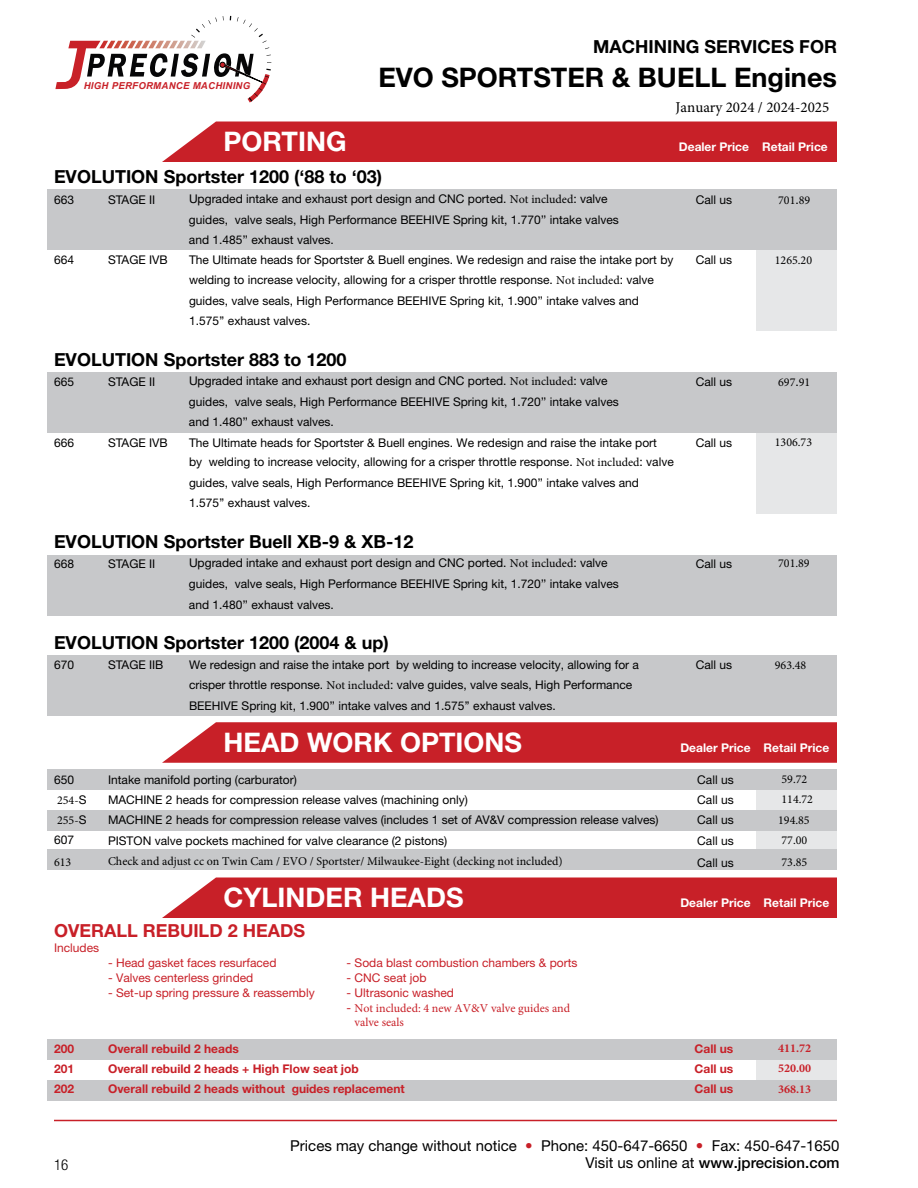
<style>
.page{position:relative;width:918px;height:1188px;background:#fff}
.page>*{position:absolute;margin:0;border:0;box-sizing:border-box;transform-origin:0 0}
.t1{font:700 27px "Helvetica Neue LT Std";color:#fff}
.t2{font:700 27px "Helvetica Neue LT Std";color:#000}
.t3{font:700 18px "Helvetica Neue LT Std";color:#000}
.t4{font:700 18px "Helvetica Neue LT Std";color:#c82028}
.t5{font:15px "Helvetica Neue LT Std";color:#000}
.t6{font:500 15px "Helvetica Neue LT Std";color:#000}
.t7{font:15px "Minion Pro";color:#000}
.t8{font:300 condensed 15px "Helvetica Neue LT Std";color:#000}
.t9{font:12px/20.5px "Helvetica Neue LT Std";color:#000}
.t10{font:12px/19.5px "Minion Pro";color:#000}
.t11{font:12px "Helvetica Neue LT Std";color:#c82028}
.t12{font:700 12px "Helvetica Neue LT Std";color:#c82028}
.t13{font:700 12px "Helvetica Neue LT Std";color:#fff}
.t14{font:12px/14.4px "Minion Pro";color:#c82028}
.t15{font:700 12px "Minion Pro";color:#c82028}
.t16{font:italic 700 9.6px "Arial";letter-spacing:.03em;color:#c82128}
.s1{font-family:"Minion Pro"}
.s2{font-family:"Helvetica Neue LT Std"}
.s3{color:#c82028}
.s4{font-weight:400}
</style>
<div class="page">
<svg style="left:55px;top:16px;width:216px;height:87px"></svg>
<hr style="left:54px;top:1120px;width:783px;height:1px;background:#c82028">
<div style="left:756px;top:250px;width:81px;height:81px;background:#e6e7e8"></div>
<div style="left:756px;top:433px;width:81px;height:81px;background:#e6e7e8"></div>
<div style="left:756px;top:769px;width:81px;height:83px;background:#e6e7e8"></div>
<div style="left:47px;top:189px;width:790px;height:61px;background:#c7c8ca"></div>
<div style="left:47px;top:372px;width:790px;height:61px;background:#c7c8ca"></div>
<div style="left:47px;top:555px;width:790px;height:60px;background:#c7c8ca"></div>
<div style="left:47px;top:655px;width:790px;height:61px;background:#c7c8ca"></div>
<div style="left:47px;top:770px;width:790px;height:20px;background:#c7c8ca"></div>
<div style="left:47px;top:810px;width:790px;height:20px;background:#c7c8ca"></div>
<svg style="left:162px;top:722px;width:675px;height:41px;background:#ca2b33"></svg>
<div style="left:162px;top:122px;width:675px;height:40px;background:#c82028"></div>
<div style="left:756px;top:1040px;width:81px;height:60px;background:#e6e7e8"></div>
<div style="left:47px;top:1040px;width:790px;height:20px;background:#c7c8ca"></div>
<div style="left:47px;top:1080px;width:790px;height:20px;background:#c7c8ca"></div>
<div style="left:162px;top:878px;width:675px;height:40px;background:#c82028"></div>
<div style="left:47px;top:849px;width:790px;height:20px;background:#c7c8ca"></div>
<p class="t16" style="left:84px;top:79px;width:168px">HIGH PERFORMANCE MACHINING</p>
<h2 class="t3" style="left:593px;top:36px;width:245px">MACHINING SERVICES FOR</h2>
<h1 class="t2" style="left:378px;top:60px;width:460px">EVO SPORTSTER &amp; BUELL Engines</h1>
<p class="t7" style="left:676px;top:97px;width:155px">January 2024 / 2024-2025</p>
<h1 class="t1" style="left:224px;top:125px;width:124px">PORTING</h1>
<p class="t13" style="left:679px;top:140px;width:150px">Dealer Price Retail Price</p>
<h2 class="t3" style="left:54px;top:166px;width:330px">EVOLUTION Sportster 1200 (‘88 to ‘03)</h2>
<p class="t9" style="left:54px;top:189px;width:22px">663</p>
<p class="t9" style="left:108px;top:189px;width:49px">STAGE II</p>
<p class="t9" style="left:189px;top:188px;width:420px">Upgraded intake and exhaust port design and CNC ported. <span class="s1">Not included</span>: valve</p>
<p class="t9" style="left:696px;top:189px;width:38px">Call us</p>
<p class="t10" style="left:778px;top:190px;width:34px">701<span class="s2">.</span>89</p>
<p class="t9" style="left:189px;top:209px;width:431px">guides, valve seals, High Performance BEEHIVE Spring kit, 1.770’’ intake valves and 1.485’’ exhaust valves.</p>
<p class="t9" style="left:54px;top:250px;width:22px">664</p>
<p class="t9" style="left:108px;top:250px;width:61px">STAGE IVB</p>
<p class="t9" style="left:189px;top:250px;width:486px">The Ultimate heads for Sportster &amp; Buell engines. We redesign and raise the intake port by</p>
<p class="t9" style="left:696px;top:250px;width:38px">Call us</p>
<p class="t10" style="left:775px;top:250px;width:39px">1265.20</p>
<p class="t9" style="left:189px;top:269px;width:466px">welding to increase velocity, allowing for a crisper throttle response. <span class="s1">Not included</span>: valve guides, valve seals, High Performance BEEHIVE Spring kit, 1.900’’ intake valves and<br>1.575’’ exhaust valves.</p>
<h2 class="t3" style="left:54px;top:348px;width:294px">EVOLUTION Sportster 883 to 1200</h2>
<p class="t9" style="left:54px;top:371px;width:22px">665</p>
<p class="t9" style="left:108px;top:371px;width:49px">STAGE II</p>
<p class="t9" style="left:189px;top:370px;width:420px">Upgraded intake and exhaust port design and CNC ported. <span class="s1">Not included</span>: valve</p>
<p class="t9" style="left:696px;top:371px;width:38px">Call us</p>
<p class="t10" style="left:778px;top:372px;width:34px">697<span class="s2">.</span>91</p>
<p class="t9" style="left:189px;top:392px;width:431px">guides, valve seals, High Performance BEEHIVE Spring kit, 1.720’’ intake valves and 1.480’’ exhaust valves.</p>
<p class="t9" style="left:54px;top:432px;width:22px">666</p>
<p class="t9" style="left:108px;top:432px;width:61px">STAGE IVB</p>
<p class="t9" style="left:189px;top:432px;width:470px">The Ultimate heads for Sportster &amp; Buell engines. We redesign and raise the intake port</p>
<p class="t9" style="left:696px;top:432px;width:38px">Call us</p>
<p class="t10" style="left:775px;top:432px;width:39px">1306.73</p>
<p class="t9" style="left:189px;top:451px;width:486px">by welding to increase velocity, allowing for a crisper throttle response. <span class="s1">Not included</span>: valve guides, valve seals, High Performance BEEHIVE Spring kit, 1.900’’ intake valves and<br>1.575’’ exhaust valves.</p>
<h2 class="t3" style="left:54px;top:530px;width:361px">EVOLUTION Sportster Buell XB-9 &amp; XB-12</h2>
<p class="t9" style="left:54px;top:553px;width:22px">668</p>
<p class="t9" style="left:108px;top:553px;width:49px">STAGE II</p>
<p class="t9" style="left:189px;top:553px;width:420px">Upgraded intake and exhaust port design and CNC ported. <span class="s1">Not included</span>: valve</p>
<p class="t9" style="left:696px;top:553px;width:38px">Call us</p>
<p class="t10" style="left:778px;top:554px;width:33px">701.89</p>
<p class="t9" style="left:189px;top:574px;width:431px">guides, valve seals, High Performance BEEHIVE Spring kit, 1.720’’ intake valves and 1.480’’ exhaust valves.</p>
<h2 class="t3" style="left:54px;top:632px;width:336px">EVOLUTION Sportster 1200 (2004 &amp; up)</h2>
<p class="t9" style="left:54px;top:655px;width:22px">670</p>
<p class="t9" style="left:108px;top:655px;width:57px">STAGE IIB</p>
<p class="t9" style="left:189px;top:655px;width:452px">We redesign and raise the intake port by welding to increase velocity, allowing for a</p>
<p class="t9" style="left:696px;top:655px;width:38px">Call us</p>
<p class="t10" style="left:775px;top:655px;width:33px">963.48</p>
<p class="t9" style="left:189px;top:674px;width:445px;line-height:21px">crisper throttle response. <span class="s1">Not included</span>: valve guides, valve seals, High Performance<br>BEEHIVE Spring kit, 1.900’’ intake valves and 1.575’’ exhaust valves.</p>
<h1 class="t1" style="left:224px;top:726px;width:300px">HEAD WORK OPTIONS</h1>
<p class="t13" style="left:680px;top:740px;width:150px">Dealer Price Retail Price</p>
<p class="t9" style="left:54px;top:769px;width:22px">650</p>
<p class="t9" style="left:108px;top:769px;width:190px">Intake manifold porting (carburator)</p>
<p class="t9" style="left:697px;top:769px;width:38px">Call us</p>
<p class="t10" style="left:781px;top:770px;width:27px">59.72</p>
<p class="t9" style="left:108px;top:789px;width:361px">MACHINE 2 heads for compression release valves (machining only)</p>
<p class="t9" style="left:697px;top:789px;width:38px">Call us</p>
<p class="t10" style="left:781px;top:790px;width:33px">114.72</p>
<p class="t9" style="left:108px;top:810px;width:552px">MACHINE 2 heads for compression release valves (includes 1 set of AV&amp;V compression release valves)</p>
<p class="t9" style="left:697px;top:810px;width:38px">Call us</p>
<p class="t10" style="left:778px;top:810px;width:33px">194.85</p>
<p class="t9" style="left:108px;top:830px;width:341px">PISTON valve pockets machined for valve clearance (2 pistons)</p>
<p class="t9" style="left:697px;top:830px;width:38px">Call us</p>
<p class="t10" style="left:781px;top:830px;width:27px">77.00</p>
<p class="t10" style="left:57px;top:791px;width:31px">254-<span class="s2">S<br></span>255-<span class="s2">S</span></p>
<p class="t9" style="left:54px;top:829px;width:22px">607</p>
<p class="t10" style="left:54px;top:853px;width:19px">613</p>
<p class="t10" style="left:108px;top:851px;width:456px">Check and adjust cc on Twin Cam / EVO / Sportster/ Milwaukee-Eight (decking not included)</p>
<p class="t9" style="left:697px;top:852px;width:38px">Call us</p>
<p class="t10" style="left:781px;top:853px;width:27px">73.85</p>
<h1 class="t1" style="left:224px;top:881px;width:242px">CYLINDER HEADS</h1>
<p class="t13" style="left:680px;top:896px;width:150px">Dealer Price Retail Price</p>
<h2 class="t4" style="left:54px;top:920px;width:253px">OVERALL REBUILD 2 HEADS</h2>
<p class="t11" style="left:54px;top:941px;width:47px">Includes</p>
<p class="t11" style="left:108px;top:956px;width:170px">- Head gasket faces resurfaced</p>
<p class="t11" style="left:108px;top:971px;width:147px">- Valves centerless grinded</p>
<p class="t11" style="left:108px;top:986px;width:208px">- Set-up spring pressure &amp; reassembly</p>
<p class="t11" style="left:347px;top:956px;width:232px">- Soda blast combustion chambers &amp; ports</p>
<p class="t11" style="left:347px;top:971px;width:82px">- CNC seat job</p>
<p class="t11" style="left:347px;top:986px;width:109px">- Ultrasonic washed</p>
<p class="t14" style="left:355px;top:1001px;width:217px;text-indent:-8px"><span class="s2">-</span> Not included: 4 new AV&amp;V valve guides and valve seals</p>
<p class="t12" style="left:54px;top:1041px;width:22px">200</p>
<p class="t12" style="left:108px;top:1041px;width:132px">Overall rebuild 2 heads</p>
<p class="t12" style="left:695px;top:1041px;width:40px">Call us</p>
<p class="t15" style="left:778px;top:1040px;width:35px">411.72</p>
<p class="t12" style="left:54px;top:1061px;width:22px">201</p>
<p class="t12" style="left:108px;top:1061px;width:252px">Overall rebuild 2 heads + High Flow seat job</p>
<p class="t12" style="left:695px;top:1061px;width:40px">Call us</p>
<p class="t15" style="left:778px;top:1060px;width:35px">520.00</p>
<p class="t12" style="left:54px;top:1082px;width:22px">202</p>
<p class="t12" style="left:108px;top:1082px;width:298px">Overall rebuild 2 heads without guides replacement</p>
<p class="t12" style="left:695px;top:1082px;width:40px">Call us</p>
<p class="t15" style="left:778px;top:1080px;width:35px">368.13</p>
<p class="t5" style="left:290px;top:1136px;width:551px">Prices may change without notice <span class="s3">•</span> Phone: 450-647-6650 <span class="s3">•</span> Fax: 450-647-1650</p>
<p class="t8" style="left:54px;top:1156px;width:16px">16</p>
<p class="t6" style="left:585px;top:1154px;width:256px"><span class="s4">Visit us online at</span> www.jprecision.com</p>
</div>
